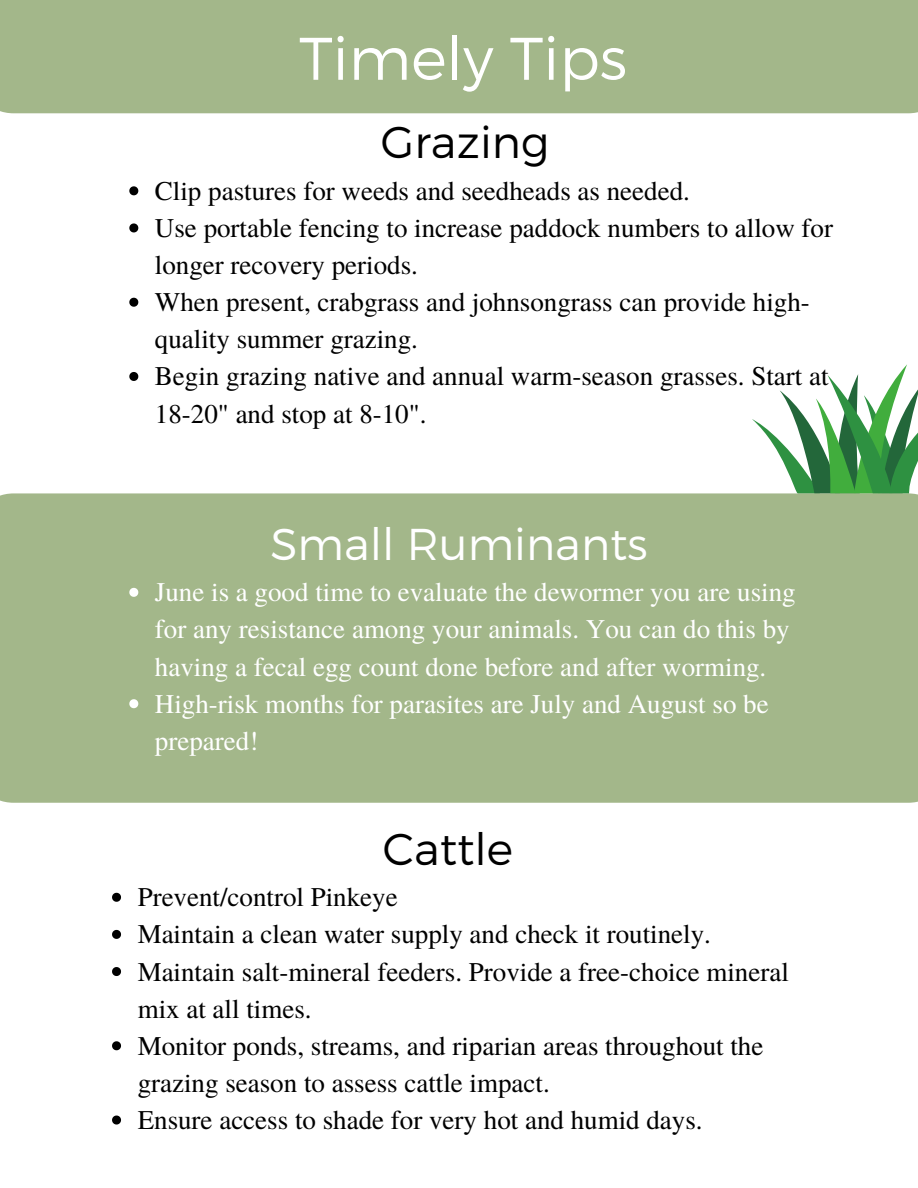
<style>
.page{position:relative;width:918px;height:1188px;background:#fff}
.page>*{position:absolute;margin:0;border:0;box-sizing:border-box;transform-origin:0 0}
.t1{font:300 60px "Montserrat";color:#fff}
.t2{font:300 44.55px "Montserrat";color:#fff}
.t3{font:300 44.55px "Montserrat";color:#000}
.t4{font:27px/37.2px "Te X Gyre Termes";color:#000}
.t5{font:27px/37.2px "Te X Gyre Termes";color:#fff}
</style>
<div class="page">
<div style="left:0;top:0;width:918px;height:113px;background:#a3b78a"></div>
<svg style="left:752px;top:364px;width:166px;height:129px"></svg>
<div style="left:0;top:493px;width:918px;height:310px;background:#a3b78a"></div>
<svg style="left:129px;top:588px;width:9px;height:9px"></svg>
<svg style="left:129px;top:699px;width:9px;height:9px"></svg>
<svg style="left:129px;top:186px;width:9px;height:9px"></svg>
<svg style="left:129px;top:223px;width:9px;height:9px"></svg>
<svg style="left:129px;top:298px;width:9px;height:9px"></svg>
<svg style="left:129px;top:372px;width:9px;height:9px"></svg>
<svg style="left:112px;top:893px;width:9px;height:9px"></svg>
<svg style="left:112px;top:930px;width:9px;height:9px"></svg>
<svg style="left:112px;top:967px;width:9px;height:9px"></svg>
<svg style="left:112px;top:1041px;width:9px;height:9px"></svg>
<svg style="left:112px;top:1116px;width:9px;height:9px"></svg>
<p class="t1" style="left:299px;top:19px;width:329px">Timely Tips</p>
<p class="t3" style="left:381px;top:113px;width:170px">Grazing</p>
<p class="t4" style="left:155px;top:171px;width:537px">Clip pastures for weeds and seedheads as needed.</p>
<p class="t4" style="left:155px;top:208px;width:680px">Use portable fencing to increase paddock numbers to allow for longer recovery periods.</p>
<h2 class="t4" style="left:155px;top:282px;width:656px">When present, crabgrass and johnsongrass can provide high&shy;quality summer grazing.</h2>
<p class="t4" style="left:155px;top:356px;width:675px">Begin grazing native and annual warm-season grasses. Start at<br>18-20" and stop at 8-10".</p>
<h1 class="t2" style="left:270px;top:515px;width:379px">Small Ruminants</h1>
<h2 class="t5" style="left:155px;top:572px;width:642px">June is a good time to evaluate the dewormer you are using for any resistance among your animals. You can do this by having a fecal egg count done before and after worming.</h2>
<p class="t5" style="left:155px;top:684px;width:615px">High-risk months for parasites are July and August so be prepared!</p>
<p class="t3" style="left:383px;top:820px;width:132px">Cattle</p>
<h2 class="t4" style="left:138px;top:877px;width:262px">Prevent/control Pinkeye</h2>
<p class="t4" style="left:138px;top:914px;width:575px">Maintain a clean water supply and check it routinely.</p>
<p class="t4" style="left:138px;top:951px;width:653px">Maintain salt-mineral feeders. Provide a free-choice mineral mix at all times.</p>
<p class="t4" style="left:138px;top:1026px;width:627px">Monitor ponds, streams, and riparian areas throughout the grazing season to assess cattle impact.</p>
<p class="t4" style="left:138px;top:1100px;width:567px">Ensure access to shade for very hot and humid days.</p>
</div>
